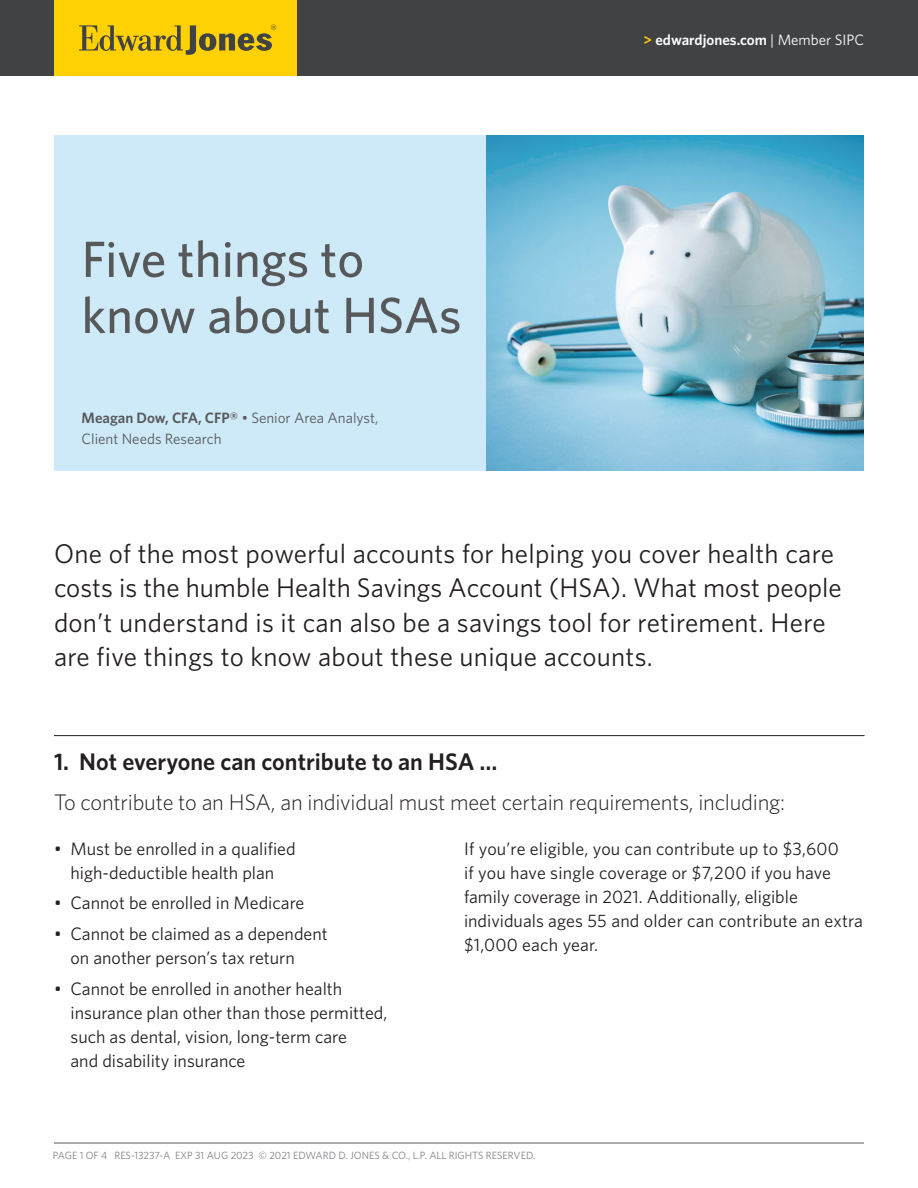
<style>
.page{position:relative;width:918px;height:1188px;background:#fff}
.page>*{position:absolute;margin:0;border:0;box-sizing:border-box;transform-origin:0 0}
.t1{font:500 51px/56.1px "Whitney";color:#57585a}
.t2{font:27px/34.5px "Whitney";letter-spacing:.01em;color:#231f20}
.t3{font:600 24px "Whitney";color:#231f20}
.t4{font:300 22.5px "Whitney";letter-spacing:-.01em;color:#231f20}
.t5{font:18px/24px "Whitney";color:#231f20}
.t6{font:15px/21px "Whitney";color:#57585a}
.t7{font:600 15px "Whitney";color:#fff}
.t8{font:10.5px "Whitney";color:#808285}
.s1{font-weight:600}
.s2{color:#fed105}
.s3{font-weight:400}
</style>
<div class="page">
<div style="left:0;top:0;width:918px;height:76px;background:#414243"></div>
<div style="left:54px;top:0;width:243px;height:76px;background:#fed105"></div>
<svg style="left:79px;top:25px;width:197px;height:30px"></svg>
<hr style="left:54px;top:1143px;width:810px;height:1px;background:#57585a">
<div style="left:54px;top:135px;width:810px;height:336px;background:#ceeaf9"></div>
<img style="left:486px;top:135px;width:378px;height:336px">
<hr style="left:54px;top:735px;width:811px;height:1px;background:#231f20">
<h1 class="t1" style="left:82px;top:230px;width:381px">Five things to know about HSAs</h1>
<p class="t6" style="left:82px;top:407px;width:298px"><span class="s1">Meagan Dow, CFA, CFP®</span> • Senior Area Analyst,<br>Client Needs Research</p>
<p class="t7" style="left:644px;top:30px;width:222px"><span class="s2">&gt;</span> edwardjones.com <span class="s3">| Member SIPC</span></p>
<h2 class="t2" style="left:54px;top:535px;width:789px">One of the most powerful accounts for helping you cover health care costs is the humble Health Savings Account (HSA). What most people don’t understand is it can also be a savings tool for retirement. Here are five things to know about these unique accounts.</h2>
<h3 class="t3" style="left:54px;top:745px;width:445px">1. Not everyone can contribute to an HSA …</h3>
<h4 class="t4" style="left:54px;top:788px;width:733px">To contribute to an HSA, an individual must meet certain requirements, including:</h4>
<p class="t5" style="left:54px;top:836px;width:243px;text-align:center">• Must be enrolled in a qualified high-deductible health plan</p>
<p class="t5" style="left:54px;top:891px;width:252px">• Cannot be enrolled in Medicare</p>
<p class="t5" style="left:71px;top:922px;width:259px;text-indent:-17px">• Cannot be claimed as a dependent on another person’s tax return</p>
<p class="t5" style="left:71px;top:976px;width:318px;text-indent:-17px">• Cannot be enrolled in another health insurance plan other than those permitted, such as dental, vision, long-term care<br>and disability insurance</p>
<p class="t5" style="left:464px;top:836px;width:400px">If you’re eligible, you can contribute up to $3,600<br>if you have single coverage or $7,200 if you have family coverage in 2021. Additionally, eligible individuals ages 55 and older can contribute an extra $1,000 each year.</p>
<p class="t8" style="left:53px;top:1148px;width:484px">PAGE 1 OF 4 RES-13237-A EXP 31 AUG 2023 © 2021 EDWARD D. JONES &amp; CO., L.P. ALL RIGHTS RESERVED.</p>
</div>
